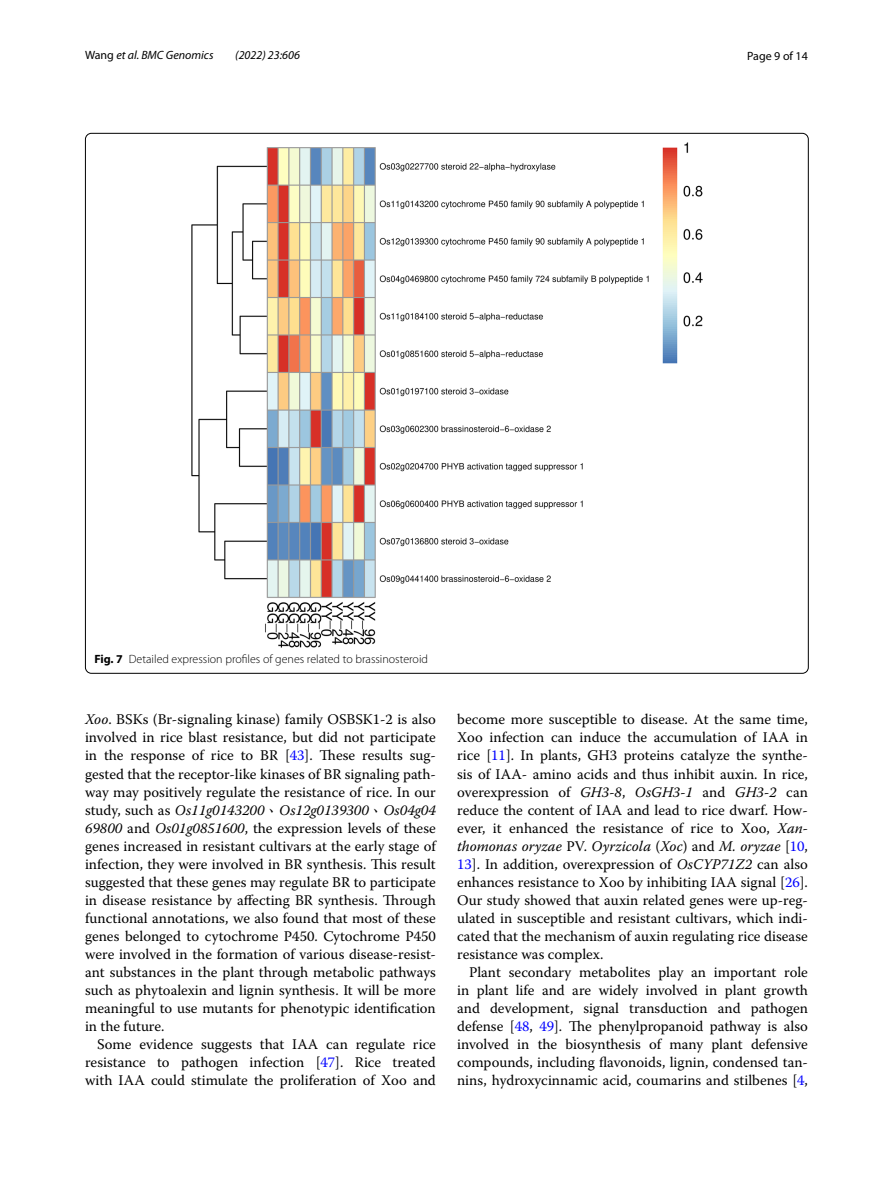
<style>
.page{position:relative;width:893px;height:1187px;background:#fff}
.page>*{position:absolute;margin:0;border:0;box-sizing:border-box;transform-origin:0 0}
.t1{font:14.7px/18px "Warnock Pro";color:#000;text-align:justify}
.t2{font:300 12px "Myriad Pro";color:#000}
.t3{font:italic 12px "Myriad Pro";color:#000}
.t4{font:12px "Myriad Pro";color:#000}
.s1{font-style:normal}
.s2{font-weight:700}
.s3{font-style:italic}
.s4{color:#00f}
.s5{font-family:"Code 2000"}
</style>
<div class="page">
<img style="left:192px;top:142px;width:510px;height:506px">
<p class="t3" style="left:85px;top:48px;width:130px"><span class="s1">Wang</span> et al. BMC Genomics</p>
<p class="t3" style="left:235px;top:48px;width:66px">(2022) 23:606</p>
<p class="t4" style="left:747px;top:48px;width:62px">Page 9 of 14</p>
<p class="t2" style="left:94px;top:652px;width:335px"><span class="s2">Fig. 7</span> Detailed expression profiles of genes related to brassinosteroid</p>
<p class="t1" style="left:85px;top:710px;width:352px"><span class="s3">Xoo</span>. BSKs (Br-signaling kinase) family OSBSK1-2 is also involved in rice blast resistance, but did not participate in the response of rice to BR [<span class="s4">43</span>]. These results sug&shy;gested that the receptor-like kinases of BR signaling path&shy;way may positively regulate the resistance of rice. In our study, such as <span class="s3">Os11g0143200</span><span class="s5">、</span><span class="s3">Os12g0139300</span><span class="s5">、</span><span class="s3">Os04g04<br>69800</span> and <span class="s3">Os01g0851600</span>, the expression levels of these genes increased in resistant cultivars at the early stage of infection, they were involved in BR synthesis. This result suggested that these genes may regulate BR to participate in disease resistance by affecting BR synthesis. Through functional annotations, we also found that most of these genes belonged to cytochrome P450. Cytochrome P450 were involved in the formation of various disease-resist&shy;ant substances in the plant through metabolic pathways such as phytoalexin and lignin synthesis. It will be more meaningful to use mutants for phenotypic identification in the future.</p>
<p class="t1" style="left:85px;top:1034px;width:352px;text-indent:12px">Some evidence suggests that IAA can regulate rice resistance to pathogen infection [<span class="s4">47</span>]. Rice treated with IAA could stimulate the proliferation of Xoo and</p>
<p class="t1" style="left:457px;top:710px;width:352px">become more susceptible to disease. At the same time, Xoo infection can induce the accumulation of IAA in rice [<span class="s4">11</span>]. In plants, GH3 proteins catalyze the synthe&shy;sis of IAA- amino acids and thus inhibit auxin. In rice, overexpression of <span class="s3">GH3-8</span>, <span class="s3">OsGH3-1</span> and <span class="s3">GH3-2</span> can reduce the content of IAA and lead to rice dwarf. How&shy;ever, it enhanced the resistance of rice to Xoo, <span class="s3">Xan&shy;thomonas oryzae</span> PV. <span class="s3">Oyrzicola</span> (<span class="s3">Xoc</span>) and <span class="s3">M. oryzae</span> [<span class="s4">10</span>, <span class="s4">13</span>]. In addition, overexpression of <span class="s3">OsCYP71Z2</span> can also enhances resistance to Xoo by inhibiting IAA signal [<span class="s4">26</span>].<br>Our study showed that auxin related genes were up-reg&shy;ulated in susceptible and resistant cultivars, which indi&shy;cated that the mechanism of auxin regulating rice disease resistance was complex.</p>
<p class="t1" style="left:457px;top:962px;width:352px;text-indent:12px">Plant secondary metabolites play an important role in plant life and are widely involved in plant growth and development, signal transduction and pathogen defense [<span class="s4">48</span>, <span class="s4">49</span>]. The phenylpropanoid pathway is also involved in the biosynthesis of many plant defensive compounds, including flavonoids, lignin, condensed tan&shy;nins, hydroxycinnamic acid, coumarins and stilbenes [<span class="s4">4</span>,</p>
</div>
